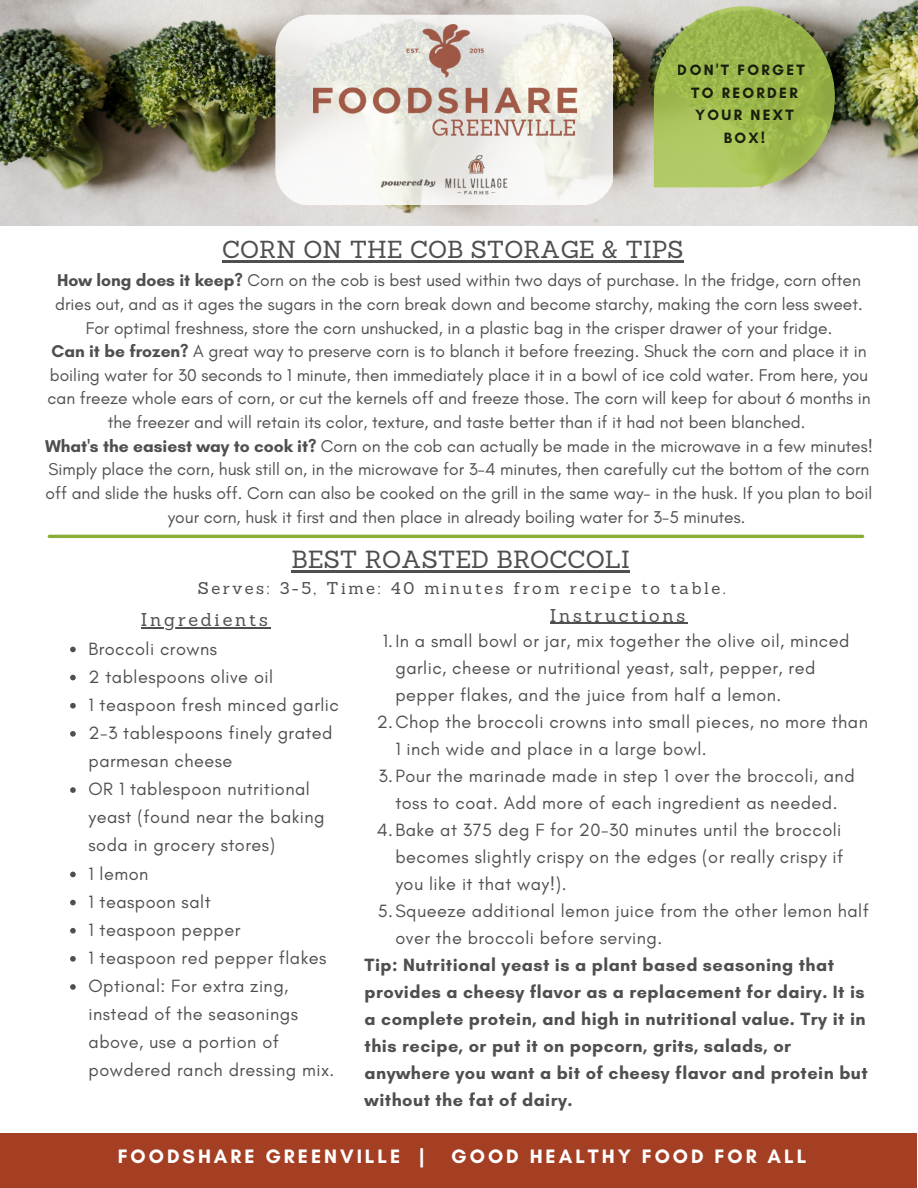
<style>
.page{position:relative;width:918px;height:1188px;background:#fff}
.page>*{position:absolute;margin:0;border:0;box-sizing:border-box;transform-origin:0 0}
.t1{font:24.15px "Sanchez";color:#4f4f4f}
.t2{font:24px "Sanchez";color:#4f4f4f}
.t3{font:700 19.8px "Glacial Indifference";letter-spacing:.15em;color:#fff}
.t4{font:18.15px/28.2px "Glacial Indifference";letter-spacing:.025em;color:#4f4f4f}
.t5{font:700 18.15px/27px "Glacial Indifference";letter-spacing:.025em;color:#4f4f4f}
.t6{font:18.15px "Sanchez";letter-spacing:.15em;color:#4f4f4f}
.t7{font:17.4px/23.7px "Glacial Indifference";color:#4f4f4f;text-align:center}
.t8{font:16.65px "Sanchez";letter-spacing:.15em;color:#4f4f4f}
.t9{font:700 15.3px/22.8px "Glacial Indifference";letter-spacing:.15em;color:#000;text-align:center}
.s1{font-weight:700}
</style>
<div class="page">
<div style="left:0;top:1133px;width:917px;height:55px;background:#a53f23"></div>
<img style="left:0;top:0;width:918px;height:226px">
<svg style="left:654px;top:6px;width:181px;height:181px;background:#a1b75e"></svg>
<svg style="left:275px;top:15px;width:338px;height:190px"></svg>
<img style="left:313px;top:24px;width:264px;height:172px">
<hr style="left:49px;top:535px;width:814px;height:3px;background:#8bac37">
<hr style="left:222px;top:261px;width:462px;height:2px;background:#4f4f4f">
<hr style="left:292px;top:570px;width:338px;height:3px;background:#4f4f4f">
<hr style="left:550px;top:623px;width:138px;height:1px;background:#4f4f4f">
<hr style="left:141px;top:627px;width:130px;height:1px;background:#4f4f4f">
<svg style="left:70px;top:647px;width:6px;height:5px"></svg>
<svg style="left:70px;top:675px;width:6px;height:5px"></svg>
<svg style="left:70px;top:703px;width:6px;height:6px"></svg>
<svg style="left:70px;top:731px;width:6px;height:6px"></svg>
<svg style="left:70px;top:787px;width:6px;height:6px"></svg>
<svg style="left:70px;top:872px;width:6px;height:5px"></svg>
<svg style="left:70px;top:900px;width:6px;height:5px"></svg>
<svg style="left:70px;top:928px;width:6px;height:6px"></svg>
<svg style="left:70px;top:956px;width:6px;height:6px"></svg>
<svg style="left:70px;top:984px;width:6px;height:6px"></svg>
<p class="t9" style="left:678px;top:58px;width:128px">DON'T FORGET<br>TO REORDER<br>YOUR NEXT<br>BOX!</p>
<h2 class="t2" style="left:222px;top:234px;width:463px">CORN ON THE COB STORAGE &amp; TIPS</h2>
<p class="t7" style="left:45px;top:268px;width:829px"><span class="s1">How long does it keep?</span> Corn on the cob is best used within two days of purchase. In the fridge, corn often dries out, and as it ages the sugars in the corn break down and become starchy, making the corn less sweet.<br>For optimal freshness, store the corn unshucked, in a plastic bag in the crisper drawer of your fridge.<br><span class="s1">Can it be frozen?</span> A great way to preserve corn is to blanch it before freezing. Shuck the corn and place it in boiling water for 30 seconds to 1 minute, then immediately place it in a bowl of ice cold water. From here, you can freeze whole ears of corn, or cut the kernels off and freeze those. The corn will keep for about 6 months in the freezer and will retain its color, texture, and taste better than if it had not been blanched.<br><span class="s1">What's the easiest way to cook it?</span> Corn on the cob can actually be made in the microwave in a few minutes!<br>Simply place the corn, husk still on, in the microwave for 3-4 minutes, then carefully cut the bottom of the corn off and slide the husks off. Corn can also be cooked on the grill in the same way- in the husk. If you plan to boil your corn, husk it first and then place in already boiling water for 3-5 minutes.</p>
<h1 class="t1" style="left:292px;top:544px;width:340px">BEST ROASTED BROCCOLI</h1>
<p class="t8" style="left:198px;top:578px;width:529px">Serves: 3-5, Time: 40 minutes from recipe to table.</p>
<p class="t6" style="left:141px;top:608px;width:128px">Ingredients</p>
<p class="t6" style="left:550px;top:603px;width:137px">Instructions</p>
<p class="t4" style="left:89px;top:634px;width:252px">Broccoli crowns<br>2 tablespoons olive oil<br>1 teaspoon fresh minced garlic<br>2-3 tablespoons finely grated parmesan cheese<br>OR 1 tablespoon nutritional yeast (found near the baking soda in grocery stores)<br>1 lemon<br>1 teaspoon salt<br>1 teaspoon pepper<br>1 teaspoon red pepper flakes<br>Optional: For extra zing, instead of the seasonings above, use a portion of powdered ranch dressing mix.</p>
<p class="t4" style="left:383px;top:627px;width:468px">1.In a small bowl or jar, mix together the olive oil, minced</p>
<p class="t4" style="left:395px;top:654px;width:421px">garlic, cheese or nutritional yeast, salt, pepper, red</p>
<p class="t4" style="left:395px;top:681px;width:387px">pepper flakes, and the juice from half a lemon.</p>
<p class="t4" style="left:377px;top:708px;width:493px">2.Chop the broccoli crowns into small pieces, no more than</p>
<p class="t4" style="left:395px;top:735px;width:313px">1 inch wide and place in a large bowl.</p>
<p class="t4" style="left:378px;top:762px;width:478px">3.Pour the marinade made in step 1 over the broccoli, and</p>
<p class="t4" style="left:395px;top:789px;width:444px">toss to coat. Add more of each ingredient as needed.</p>
<p class="t4" style="left:377px;top:816px;width:466px">4.Bake at 375 deg F for 20-30 minutes until the broccoli</p>
<p class="t4" style="left:395px;top:843px;width:449px">becomes slightly crispy on the edges (or really crispy if</p>
<p class="t4" style="left:395px;top:870px;width:173px">you like it that way!).</p>
<p class="t4" style="left:378px;top:897px;width:492px">5.Squeeze additional lemon juice from the other lemon half</p>
<p class="t4" style="left:395px;top:924px;width:268px">over the broccoli before serving.</p>
<p class="t5" style="left:365px;top:952px;width:505px">Tip: Nutritional yeast is a plant based seasoning that provides a cheesy flavor as a replacement for dairy. It is a complete protein, and high in nutritional value. Try it in this recipe, or put it on popcorn, grits, salads, or anywhere you want a bit of cheesy flavor and protein but without the fat of dairy.</p>
<p class="t3" style="left:118px;top:1144px;width:308px">FOODSHARE GREENVILLE |</p>
<p class="t3" style="left:451px;top:1144px;width:357px">GOOD HEALTHY FOOD FOR ALL</p>
</div>
